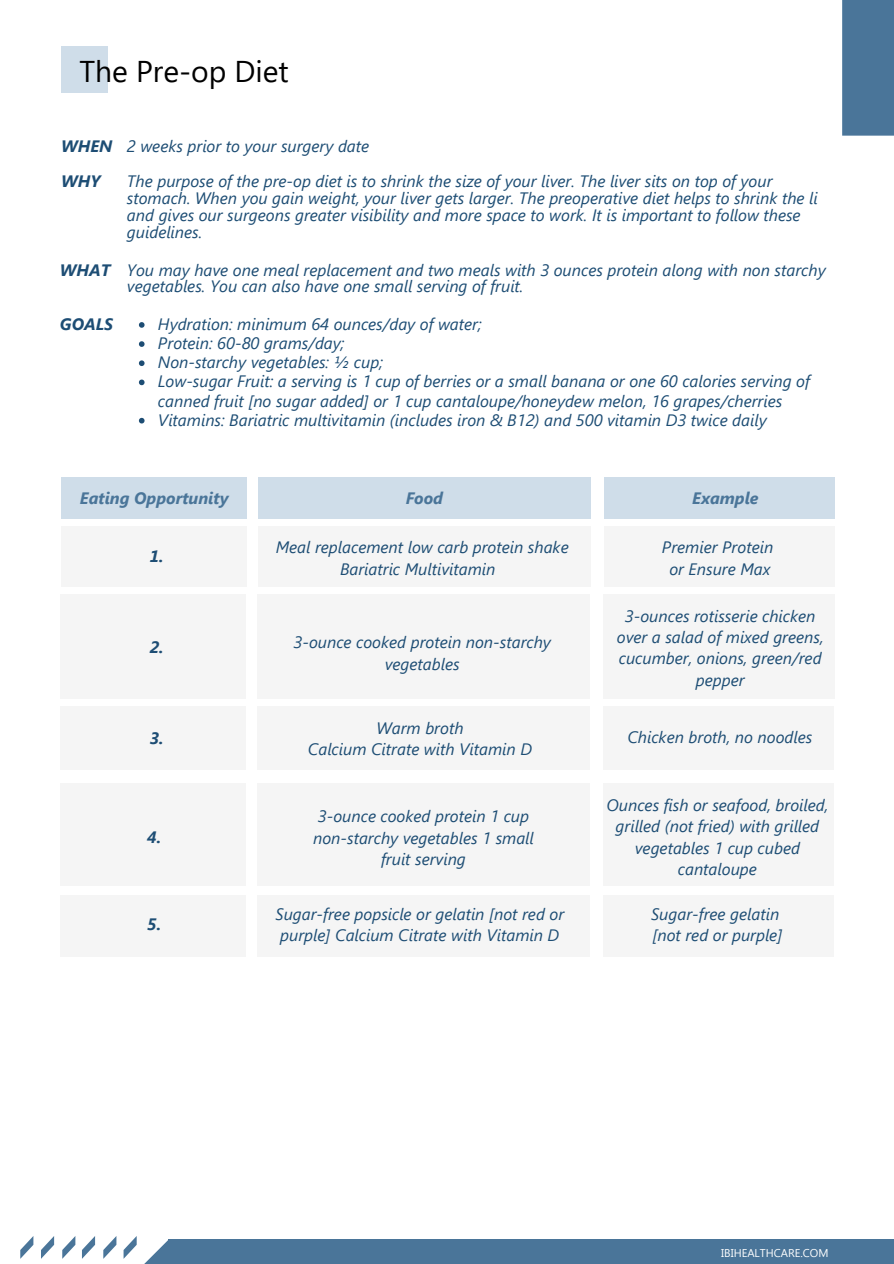
<style>
.page{position:relative;width:894px;height:1264px;background:#fff}
.page>*{position:absolute;margin:0;border:0;box-sizing:border-box;transform-origin:0 0}
.t1{font:30px "Segoe UI";color:#000}
.t2{font:italic 16.5px/21.5px "Segoe UI";color:#1d4d74}
.t3{font:italic 700 16.5px "Segoe UI";color:#4a7599}
.t4{font:italic 700 16.5px "Segoe UI";color:#1d4d74}
.t5{font:11.25px "Segoe UI";color:#fff}
</style>
<div class="page">
<svg style="left:20px;top:1236px;width:13px;height:22px"></svg>
<svg style="left:41px;top:1236px;width:13px;height:22px"></svg>
<svg style="left:103px;top:1236px;width:13px;height:22px"></svg>
<svg style="left:82px;top:1236px;width:13px;height:22px"></svg>
<svg style="left:62px;top:1236px;width:13px;height:22px"></svg>
<div style="left:167px;top:1239px;width:726px;height:24px;background:#4a7599"></div>
<svg style="left:123px;top:1236px;width:45px;height:27px"></svg>
<div style="left:842px;top:0;width:51px;height:136px;background:#4a7599"></div>
<div style="left:61px;top:47px;width:46px;height:46px;background:#cfdde9"></div>
<svg style="left:139px;top:322px;width:5px;height:6px"></svg>
<svg style="left:139px;top:341px;width:5px;height:6px"></svg>
<svg style="left:139px;top:360px;width:5px;height:6px"></svg>
<svg style="left:139px;top:379px;width:5px;height:6px"></svg>
<svg style="left:139px;top:418px;width:5px;height:5px"></svg>
<div style="left:61px;top:476px;width:186px;height:42px;background:#cfdde9"></div>
<div style="left:61px;top:525px;width:186px;height:61px;background:#f5f5f5"></div>
<div style="left:60px;top:594px;width:186px;height:105px;background:#f5f5f5"></div>
<div style="left:60px;top:706px;width:186px;height:63px;background:#f5f5f5"></div>
<div style="left:60px;top:783px;width:186px;height:103px;background:#f5f5f5"></div>
<div style="left:60px;top:895px;width:186px;height:61px;background:#f5f5f5"></div>
<div style="left:604px;top:476px;width:230px;height:42px;background:#cfdde9"></div>
<div style="left:604px;top:525px;width:230px;height:61px;background:#f5f5f5"></div>
<div style="left:603px;top:594px;width:230px;height:105px;background:#f5f5f5"></div>
<div style="left:603px;top:706px;width:230px;height:63px;background:#f5f5f5"></div>
<div style="left:603px;top:783px;width:230px;height:103px;background:#f5f5f5"></div>
<div style="left:603px;top:895px;width:230px;height:61px;background:#f5f5f5"></div>
<div style="left:258px;top:476px;width:332px;height:42px;background:#cfdde9"></div>
<div style="left:258px;top:525px;width:332px;height:61px;background:#f5f5f5"></div>
<div style="left:257px;top:594px;width:332px;height:105px;background:#f5f5f5"></div>
<div style="left:257px;top:706px;width:332px;height:63px;background:#f5f5f5"></div>
<div style="left:257px;top:783px;width:332px;height:103px;background:#f5f5f5"></div>
<div style="left:257px;top:895px;width:332px;height:61px;background:#f5f5f5"></div>
<p class="t1" style="left:79px;top:50px;width:211px">The Pre-op Diet</p>
<p class="t4" style="left:61px;top:134px;width:53px">WHEN</p>
<p class="t2" style="left:127px;top:134px;width:244px">2 weeks prior to your surgery date</p>
<p class="t4" style="left:61px;top:169px;width:41px">WHY</p>
<p class="t2" style="left:127px;top:172px;width:692px;line-height:17px">The purpose of the pre-op diet is to shrink the size of your liver. The liver sits on top of your stomach. When you gain weight, your liver gets larger. The preoperative diet helps to shrink the li and gives our surgeons greater visibility and more space to work. It is important to follow these guidelines.</p>
<p class="t2" style="left:127px;top:260px;width:700px;line-height:17px">You may have one meal replacement and two meals with 3 ounces protein along with non starchy vegetables. You can also have one small serving of fruit.</p>
<p class="t4" style="left:60px;top:258px;width:52px">WHAT</p>
<p class="t4" style="left:60px;top:312px;width:55px">GOALS</p>
<p class="t2" style="left:158px;top:312px;width:325px">Hydration: minimum 64 ounces/day of water;</p>
<p class="t2" style="left:158px;top:331px;width:188px">Protein: 60-80 grams/day;</p>
<p class="t2" style="left:158px;top:351px;width:226px">Non-starchy vegetables: ½ cup;</p>
<p class="t2" style="left:158px;top:371px;width:653px;line-height:19.2px">Low-sugar Fruit: a serving is 1 cup of berries or a small banana or one 60 calories serving of canned fruit [no sugar added] or 1 cup cantaloupe/honeydew melon, 16 grapes/cherries</p>
<p class="t2" style="left:158px;top:408px;width:610px">Vitamins: Bariatric multivitamin (includes iron &amp; B12) and 500 vitamin D3 twice daily</p>
<p class="t3" style="left:80px;top:486px;width:150px">Eating Opportunity</p>
<p class="t4" style="left:150px;top:544px;width:15px">1.</p>
<p class="t4" style="left:150px;top:635px;width:15px">2.</p>
<p class="t4" style="left:150px;top:725px;width:15px">3.</p>
<p class="t4" style="left:147px;top:825px;width:15px">4.</p>
<p class="t4" style="left:147px;top:912px;width:15px">5.</p>
<p class="t3" style="left:405px;top:486px;width:39px">Food</p>
<p class="t3" style="left:692px;top:486px;width:68px">Example</p>
<p class="t2" style="left:276px;top:535px;width:294px">Meal replacement low carb protein shake</p>
<p class="t2" style="left:340px;top:557px;width:157px">Bariatric Multivitamin</p>
<p class="t2" style="left:293px;top:630px;width:259px;text-align:center">3-ounce cooked protein non-starchy vegetables</p>
<p class="t2" style="left:376px;top:716px;width:88px">Warm broth</p>
<p class="t2" style="left:308px;top:737px;width:226px">Calcium Citrate with Vitamin D</p>
<p class="t2" style="left:318px;top:804px;width:212px">3-ounce cooked protein 1 cup</p>
<p class="t2" style="left:313px;top:826px;width:222px">non-starchy vegetables 1 small</p>
<p class="t2" style="left:381px;top:847px;width:86px">fruit serving</p>
<p class="t2" style="left:275px;top:902px;width:290px">Sugar-free popsicle or gelatin [not red or purple] Calcium Citrate with Vitamin D</p>
<p class="t2" style="left:661px;top:535px;width:113px">Premier Protein</p>
<p class="t2" style="left:669px;top:557px;width:102px">or Ensure Max</p>
<p class="t2" style="left:616px;top:604px;width:208px;text-align:center">3-ounces rotisserie chicken over a salad of mixed greens, cucumber, onions, green/red pepper</p>
<p class="t2" style="left:627px;top:725px;width:186px">Chicken broth, no noodles</p>
<p class="t2" style="left:606px;top:793px;width:223px;text-align:center">Ounces fish or seafood, broiled, grilled (not fried) with grilled vegetables 1 cup cubed cantaloupe</p>
<p class="t2" style="left:650px;top:902px;width:130px">Sugar-free gelatin</p>
<p class="t2" style="left:652px;top:923px;width:131px">[not red or purple]</p>
<p class="t5" style="left:721px;top:1244px;width:109px">IBIHEALTHCARE.COM</p>
</div>
